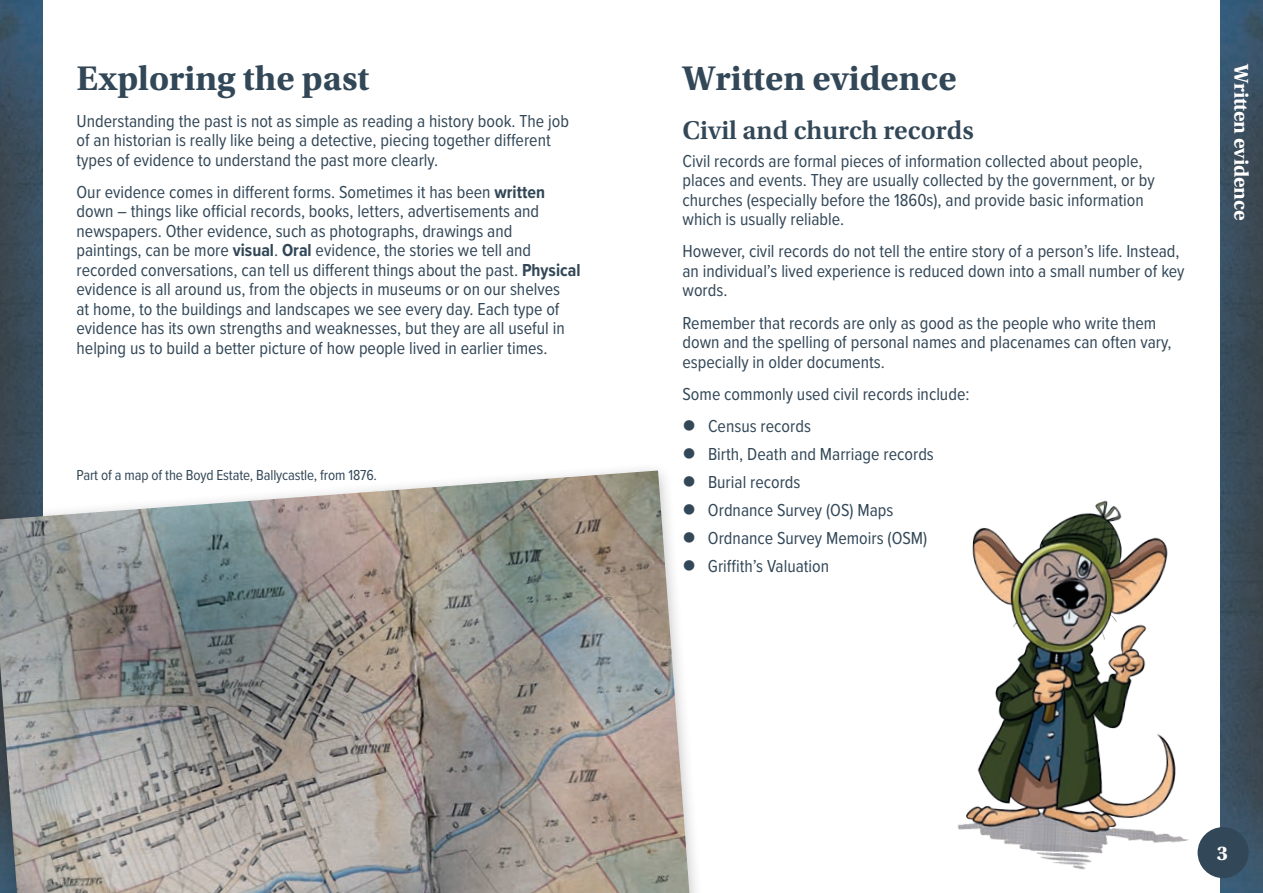
<style>
.page{position:relative;width:1263px;height:893px;background:#fff}
.page>*{position:absolute;margin:0;border:0;box-sizing:border-box;transform-origin:0 0}
.t1{font:700 36px "Utopia Std";color:#324757}
.t2{font:600 27px "Utopia Std";color:#324757}
.t3{font:700 21px "Utopia Std";letter-spacing:-.01em;color:#fff}
.t4{font:18px/19.5px "Proxima Nova Cond";color:#324757}
.t5{font:15px "Proxima Nova Cond";letter-spacing:-.01em;color:#324757}
.s1{font-weight:700}
</style>
<div class="page">
<img style="left:0;top:0;width:42px;height:461px">
<img style="left:1220px;top:0;width:43px;height:893px">
<img style="left:0;top:470px;width:689px;height:423px">
<img style="left:958px;top:450px;width:305px;height:431px">
<div style="left:1197px;top:827px;width:51px;height:51px;background:#324757;border-radius:50%"></div>
<svg style="left:684px;top:476px;width:5px;height:11px"></svg>
<svg style="left:684px;top:504px;width:5px;height:11px"></svg>
<svg style="left:684px;top:532px;width:5px;height:11px"></svg>
<svg style="left:684px;top:560px;width:5px;height:11px"></svg>
<h1 class="t1" style="left:77px;top:57px;width:294px">Exploring the past</h1>
<p class="t4" style="left:77px;top:110px;width:494px">Understanding the past is not as simple as reading a history book. The job of an historian is really like being a detective, piecing together different types of evidence to understand the past more clearly.</p>
<p class="t4" style="left:77px;top:181px;width:505px">Our evidence comes in different forms. Sometimes it has been <span class="s1">written </span>down – things like official records, books, letters, advertisements and newspapers. Other evidence, such as photographs, drawings and paintings, can be more <span class="s1">visual</span>. <span class="s1">Oral</span> evidence, the stories we tell and recorded conversations, can tell us different things about the past. <span class="s1">Physical </span>evidence is all around us, from the objects in museums or on our shelves<br>at home, to the buildings and landscapes we see every day. Each type of evidence has its own strengths and weaknesses, but they are all useful in helping us to build a better picture of how people lived in earlier times.</p>
<p class="t5" style="left:77px;top:464px;width:302px">Part of a map of the Boyd Estate, Ballycastle, from 1876.</p>
<h1 class="t1" style="left:682px;top:57px;width:276px">Written evidence</h1>
<h2 class="t2" style="left:682px;top:115px;width:293px">Civil and church records</h2>
<p class="t4" style="left:682px;top:150px;width:474px">Civil records are formal pieces of information collected about people, places and events. They are usually collected by the government, or by churches (especially before the 1860s), and provide basic information which is usually reliable.</p>
<p class="t4" style="left:682px;top:241px;width:504px">However, civil records do not tell the entire story of a person’s life. Instead, an individual’s lived experience is reduced down into a small number of key words.</p>
<p class="t4" style="left:682px;top:312px;width:491px">Remember that records are only as good as the people who write them down and the spelling of personal names and placenames can often vary, especially in older documents.</p>
<p class="t4" style="left:708px;top:377px;width:263px;line-height:32.2px;text-indent:-26px">Some commonly used civil records include:<br>Census records</p>
<p class="t4" style="left:708px;top:439px;width:227px;line-height:28px">Birth, Death and Marriage records<br>Burial records<br>Ordnance Survey (OS) Maps<br>Ordnance Survey Memoirs (OSM)<br>Griffith’s Valuation</p>
<p class="t3" style="left:1253px;top:64px;width:158px;rotate:90deg">Written evidence</p>
<p class="t3" style="left:1217px;top:841px;width:13px">3</p>
</div>
